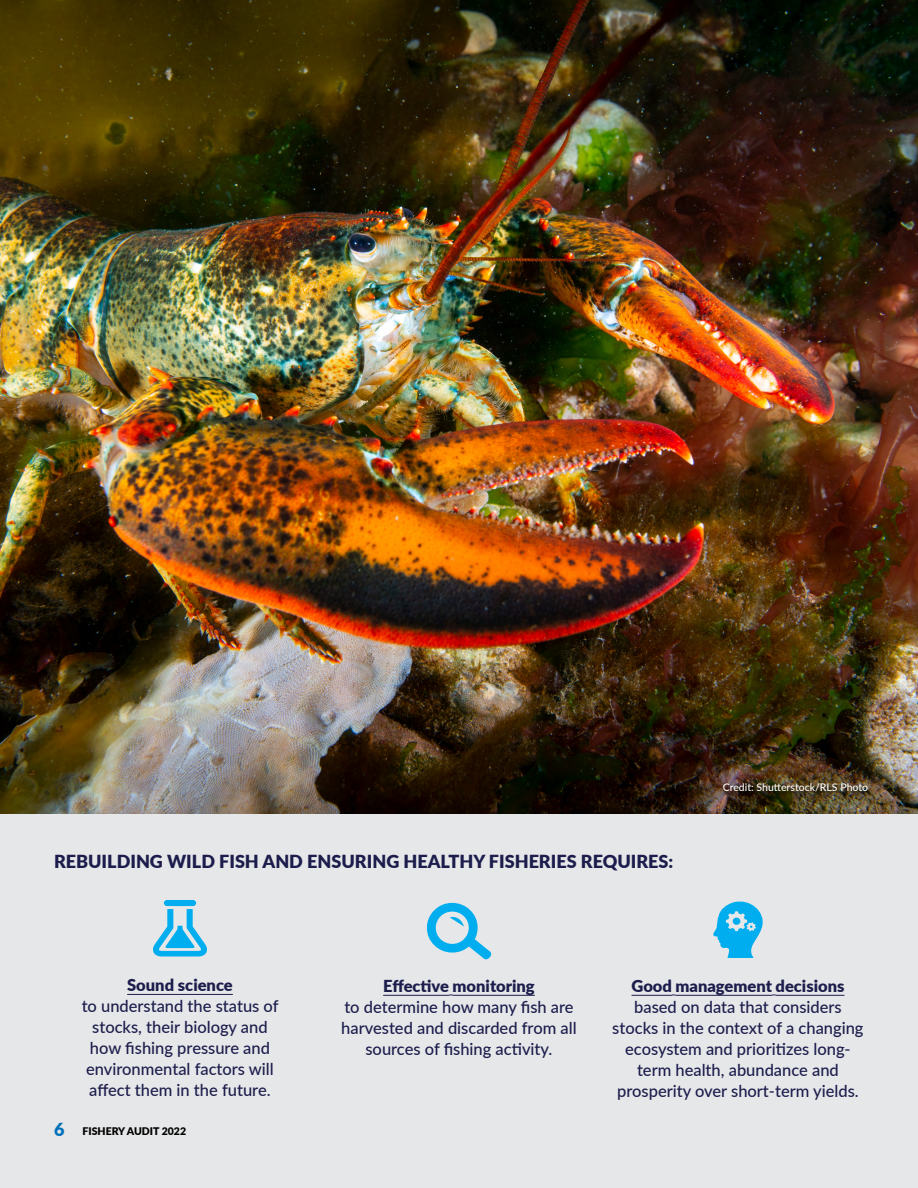
<style>
.page{position:relative;width:918px;height:1188px;background:#fff}
.page>*{position:absolute;margin:0;border:0;box-sizing:border-box;transform-origin:0 0}
.t1{font:900 18px "Lato";color:#1c1d4c}
.t2{font:500 16.5px/21px "Lato";color:#1c1d4c;text-align:center}
.t3{font:900 16.5px "Lato";color:#1c1d4c}
.t4{font:500 10.5px "Lato";color:#fff}
.t5{font:900 10.5px "Lato";color:#000}
.s1{font-size:18px;color:#0070b9}
</style>
<div class="page">
<img style="left:0;top:0;width:918px;height:814px">
<div style="left:0;top:814px;width:918px;height:374px;background:#e6e7e8"></div>
<svg style="left:713px;top:901px;width:50px;height:57px"></svg>
<div style="left:733px;top:918px;width:7px;height:7px;background:#00aeef;border-radius:50%"></div>
<svg style="left:426px;top:902px;width:66px;height:58px"></svg>
<div style="left:164px;top:900px;width:32px;height:6px;background:#00aeef;border-radius:3px"></div>
<svg style="left:153px;top:909px;width:54px;height:47px"></svg>
<hr style="left:127px;top:994px;width:106px;height:1px;background:#1c1d4c">
<hr style="left:383px;top:995px;width:66px;height:1px;background:#1c1d4c">
<hr style="left:453px;top:995px;width:82px;height:1px;background:#1c1d4c">
<hr style="left:632px;top:995px;width:40px;height:1px;background:#1c1d4c">
<hr style="left:675px;top:995px;width:97px;height:1px;background:#1c1d4c">
<hr style="left:776px;top:995px;width:68px;height:1px;background:#1c1d4c">
<div style="left:722px;top:783px;width:151px;height:15px;background:#000;opacity:.82"></div>
<p class="t1" style="left:54px;top:848px;width:621px">REBUILDING WILD FISH AND ENSURING HEALTHY FISHERIES REQUIRES:</p>
<p class="t4" style="left:723px;top:780px;width:147px">Credit: Shutterstock/RLS Photo</p>
<p class="t3" style="left:127px;top:972px;width:107px">Sound science</p>
<p class="t2" style="left:82px;top:994px;width:198px">to understand the status of stocks, their biology and how fishing pressure and environmental factors will affect them in the future.</p>
<p class="t5" style="left:54px;top:1123px;width:134px"><span class="s1">6</span> FISHERY AUDIT 2022</p>
<p class="t3" style="left:383px;top:973px;width:153px">Effective monitoring</p>
<p class="t2" style="left:341px;top:995px;width:237px">to determine how many fish are harvested and discarded from all sources of fishing activity.</p>
<p class="t3" style="left:632px;top:973px;width:214px">Good management decisions</p>
<p class="t2" style="left:612px;top:995px;width:253px">based on data that considers stocks in the context of a changing ecosystem and prioritizes long&shy;term health, abundance and prosperity over short-term yields.</p>
</div>
